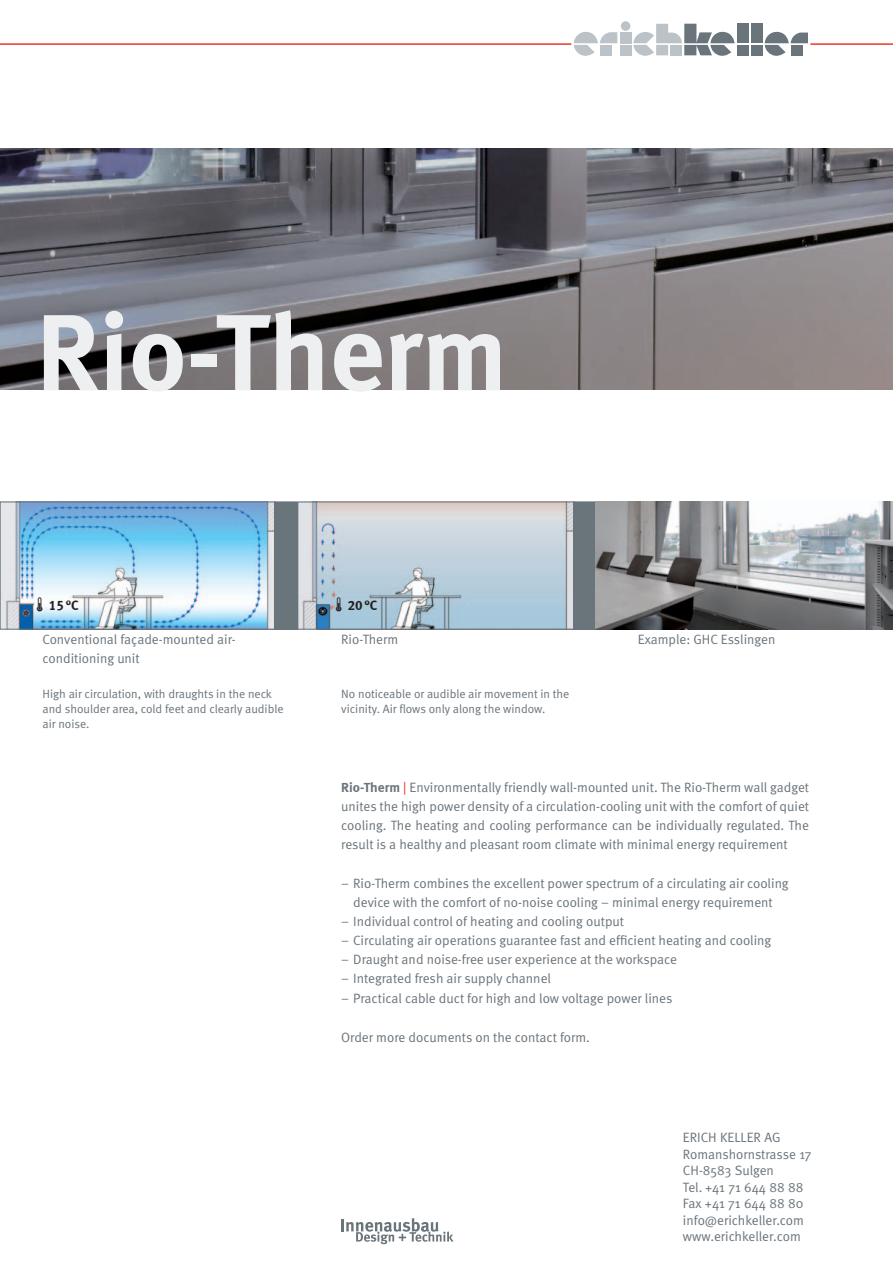
<style>
.page{position:relative;width:893px;height:1263px;background:#fff}
.page>*{position:absolute;margin:0;border:0;box-sizing:border-box;transform-origin:0 0}
.t1{font:700 108px "Meta";color:#edeff1}
.t2{font:13.5px/19.2px "Meta Normal LF";color:#6a747b;text-align:justify}
.t3{font:13.5px/16.5px "Meta Normal";color:#6a747b}
.t4{font:13.5px "Meta Bold LF";color:#231f20}
.t5{font:12px/15px "Meta Normal";color:#6a747b}
.s1{font-family:"Meta";font-weight:700}
.s2{color:#ee2e22}
</style>
<div class="page">
<svg style="left:574px;top:32px;width:43px;height:24px"></svg>
<svg style="left:765px;top:32px;width:43px;height:24px"></svg>
<div style="left:620px;top:45px;width:12px;height:10px;background:#bcc3c8"></div>
<div style="left:620px;top:32px;width:12px;height:11px;background:#bcc3c8"></div>
<div style="left:621px;top:21px;width:9px;height:10px;background:#bcc3c8;border-radius:50%"></div>
<svg style="left:633px;top:24px;width:102px;height:32px"></svg>
<div style="left:737px;top:45px;width:11px;height:10px;background:#6a747b"></div>
<div style="left:737px;top:24px;width:11px;height:19px;background:#6a747b"></div>
<div style="left:751px;top:24px;width:12px;height:19px;background:#6a747b"></div>
<div style="left:751px;top:45px;width:12px;height:10px;background:#6a747b"></div>
<hr style="left:810px;top:43px;width:83px;height:2px;background:#ee2e22">
<hr style="left:0;top:43px;width:571px;height:2px;background:#ee2e22">
<svg style="left:341px;top:1218px;width:112px;height:26px"></svg>
<img style="left:0;top:149px;width:893px;height:241px">
<img style="left:2px;top:502px;width:891px;height:127px">
<div style="left:0;top:502px;width:298px;height:127px;border:1px solid #6a747b"></div>
<div style="left:298px;top:502px;width:297px;height:127px;border:1px solid #6a747b"></div>
<div style="left:275px;top:502px;width:23px;height:127px;background:#6a747b"></div>
<div style="left:573px;top:502px;width:22px;height:127px;background:#6a747b"></div>
<svg style="left:37px;top:597px;width:6px;height:14px"></svg>
<svg style="left:336px;top:597px;width:5px;height:14px"></svg>
<h1 class="t1" style="left:36px;top:288px;width:473px">Rio-Therm</h1>
<p class="t4" style="left:49px;top:597px;width:31px">15°C</p>
<p class="t4" style="left:348px;top:597px;width:31px">20°C</p>
<p class="t3" style="left:43px;top:630px;width:195px;line-height:19.2px">Conventional façade-mounted air&shy;conditioning unit</p>
<p class="t5" style="left:43px;top:686px;width:243px">High air circulation, with draughts in the neck and shoulder area, cold feet and clearly audible air noise.</p>
<p class="t3" style="left:341px;top:631px;width:59px">Rio-Therm</p>
<p class="t5" style="left:341px;top:686px;width:230px">No noticeable or audible air movement in the vicinity. Air flows only along the window.</p>
<p class="t3" style="left:638px;top:631px;width:139px">Example: GHC Esslingen</p>
<p class="t2" style="left:341px;top:778px;width:469px"><span class="s1">Rio-Therm</span> <span class="s2">|</span> Environmentally friendly wall-mounted unit. The Rio-Therm wall gadget unites the high power density of a circulation-cooling unit with the comfort of quiet cooling. The heating and cooling performance can be individually regulated. The result is a healthy and pleasant room climate with minimal energy requirement</p>
<p class="t2" style="left:341px;top:873px;width:449px;text-align:center">– Rio-Therm combines the excellent power spectrum of a circulating air cooling device with the comfort of no-noise cooling – minimal energy requirement</p>
<p class="t2" style="left:341px;top:911px;width:284px">– Individual control of heating and cooling output</p>
<p class="t2" style="left:341px;top:931px;width:432px">– Circulating air operations guarantee fast and efficient heating and cooling</p>
<p class="t2" style="left:341px;top:950px;width:337px">– Draught and noise-free user experience at the workspace</p>
<p class="t2" style="left:341px;top:969px;width:211px">– Integrated fresh air supply channel</p>
<p class="t2" style="left:341px;top:988px;width:333px">– Practical cable duct for high and low voltage power lines</p>
<p class="t2" style="left:341px;top:1027px;width:250px">Order more documents on the contact form.</p>
<p class="t3" style="left:683px;top:1129px;width:130px">ERICH KELLER AG<br>Romanshornstrasse 17<br>CH-8583 Sulgen<br>Tel. +41 71 644 88 88<br>Fax +41 71 644 88 80 info@erichkeller.com www.erichkeller.com</p>
</div>
